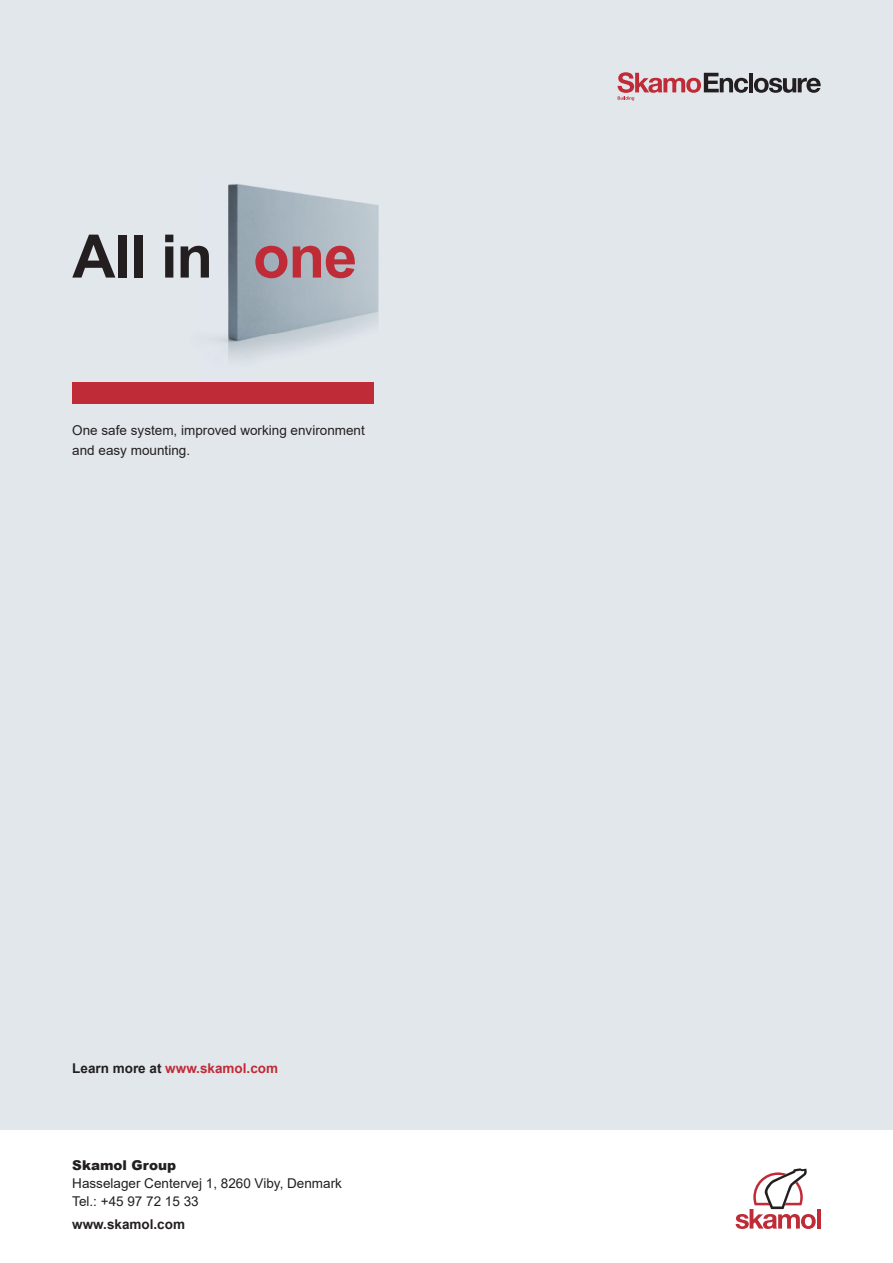
<style>
.page{position:relative;width:893px;height:1263px;background:#fff}
.page>*{position:absolute;margin:0;border:0;box-sizing:border-box;transform-origin:0 0}
.t1{font:700 60px "Arial";letter-spacing:-.02em;color:#231f20}
.t2{font:13.5px/18px "Arial";color:#231f20}
.t3{font:700 13.5px "Arial";color:#bf2b37}
.t4{font:700 13.5px "Arial";color:#231f20}
.t5{font:900 13.5px "Arial";color:#231f20}
.s1{color:#bf2b37}
.s2{color:#231f20}
</style>
<div class="page">
<div style="left:0;top:0;width:893px;height:1129px;background:#e2e7ec"></div>
<img style="left:199px;top:184px;width:52px;height:199px">
<img style="left:251px;top:186px;width:52px;height:197px">
<img style="left:303px;top:194px;width:52px;height:189px">
<img style="left:355px;top:202px;width:24px;height:181px">
<div style="left:72px;top:383px;width:302px;height:21px;background:#bf2b37"></div>
<hr style="left:749px;top:73px;width:4px;height:19px;background:#231f20">
<svg style="left:754px;top:78px;width:67px;height:15px"></svg>
<svg style="left:618px;top:72px;width:130px;height:28px"></svg>
<hr style="left:817px;top:1209px;width:4px;height:19px;background:#bf2b37">
<svg style="left:736px;top:1168px;width:80px;height:61px"></svg>
<h1 class="t1" style="left:72px;top:214px;width:286px">All in <span class="s1">one</span></h1>
<p class="t2" style="left:72px;top:420px;width:294px;line-height:19.5px">One safe system, improved working environment and easy mounting.</p>
<p class="t3" style="left:72px;top:1059px;width:207px"><span class="s2">Learn more at</span> www.skamol.com</p>
<p class="t5" style="left:72px;top:1156px;width:105px">Skamol Group</p>
<p class="t2" style="left:72px;top:1174px;width:271px">Hasselager Centervej 1, 8260 Viby, Denmark<br>Tel.: +45 97 72 15 33</p>
<p class="t4" style="left:72px;top:1214px;width:114px">www.skamol.com</p>
</div>
